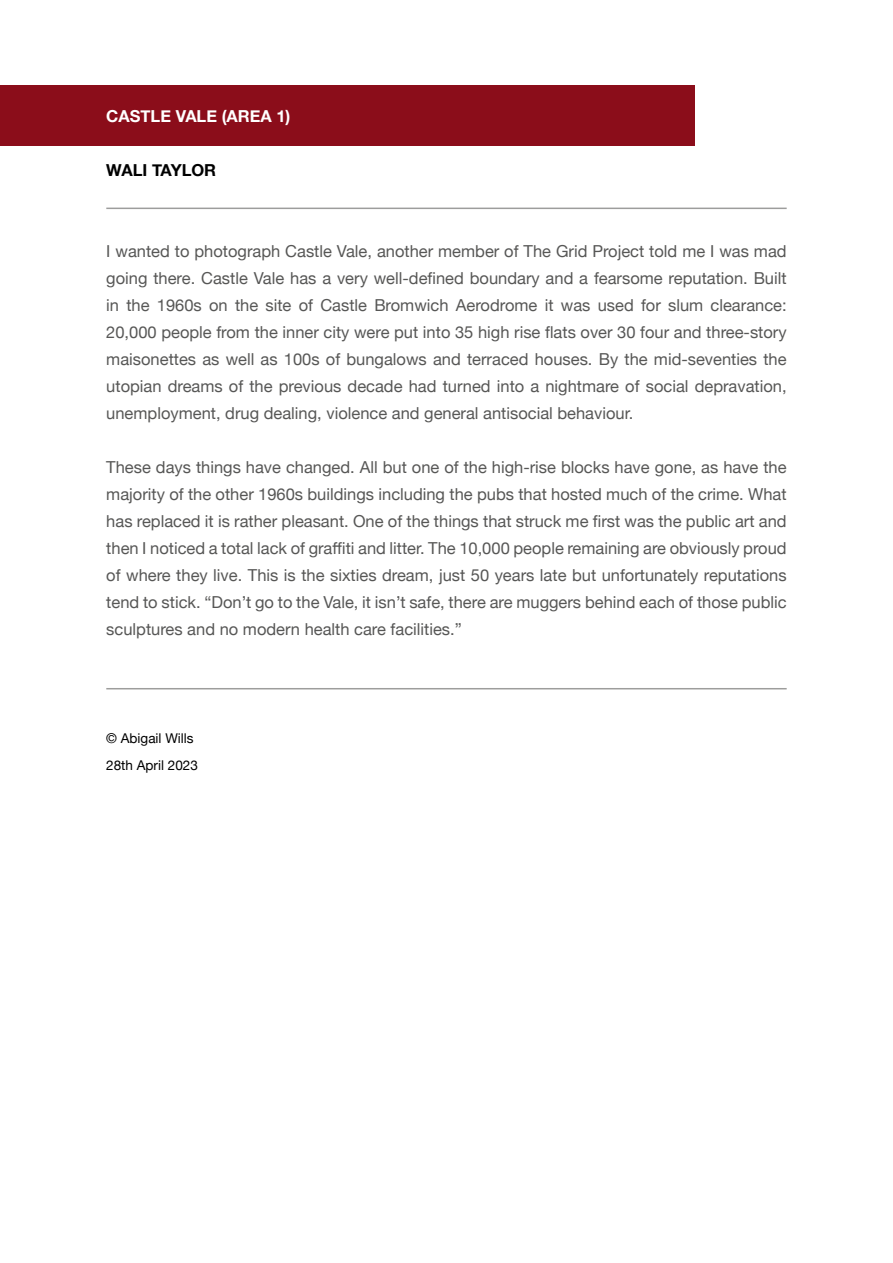
<style>
.page{position:relative;width:893px;height:1263px;background:#fff}
.page>*{position:absolute;margin:0;border:0;box-sizing:border-box;transform-origin:0 0}
.t1{font:16.5px/27px "Helvetica Neue";color:#575756;text-align:justify}
.t2{font:700 16.5px "Helvetica Neue";color:#fff}
.t3{font:700 16.5px "Helvetica Neue";color:#000}
.t4{font:13.5px "Helvetica Neue";color:#000}
</style>
<div class="page">
<div style="left:0;top:85px;width:694px;height:60px;background:#8b0d1a"></div>
<hr style="left:106px;top:208px;width:681px;height:1px;background:#9d9d9c">
<hr style="left:106px;top:688px;width:681px;height:1px;background:#9d9d9c">
<p class="t2" style="left:106px;top:104px;width:186px">CASTLE VALE (AREA 1)</p>
<p class="t3" style="left:106px;top:158px;width:111px">WALI TAYLOR</p>
<p class="t1" style="left:106px;top:239px;width:682px">I wanted to photograph Castle Vale, another member of The Grid Project told me I was mad going there. Castle Vale has a very well-defined boundary and a fearsome reputation. Built in the 1960s on the site of Castle Bromwich Aerodrome it was used for slum clearance:<br>20,000 people from the inner city were put into 35 high rise flats over 30 four and three-story maisonettes as well as 100s of bungalows and terraced houses. By the mid-seventies the utopian dreams of the previous decade had turned into a nightmare of social depravation, unemployment, drug dealing, violence and general antisocial behaviour.</p>
<p class="t1" style="left:106px;top:455px;width:682px">These days things have changed. All but one of the high-rise blocks have gone, as have the majority of the other 1960s buildings including the pubs that hosted much of the crime. What has replaced it is rather pleasant. One of the things that struck me first was the public art and then I noticed a total lack of graffiti and litter. The 10,000 people remaining are obviously proud of where they live. This is the sixties dream, just 50 years late but unfortunately reputations tend to stick. “Don’t go to the Vale, it isn’t safe, there are muggers behind each of those public sculptures and no modern health care facilities.”</p>
<p class="t4" style="left:106px;top:729px;width:89px">© Abigail Wills</p>
<p class="t4" style="left:106px;top:756px;width:93px">28th April 2023</p>
</div>
